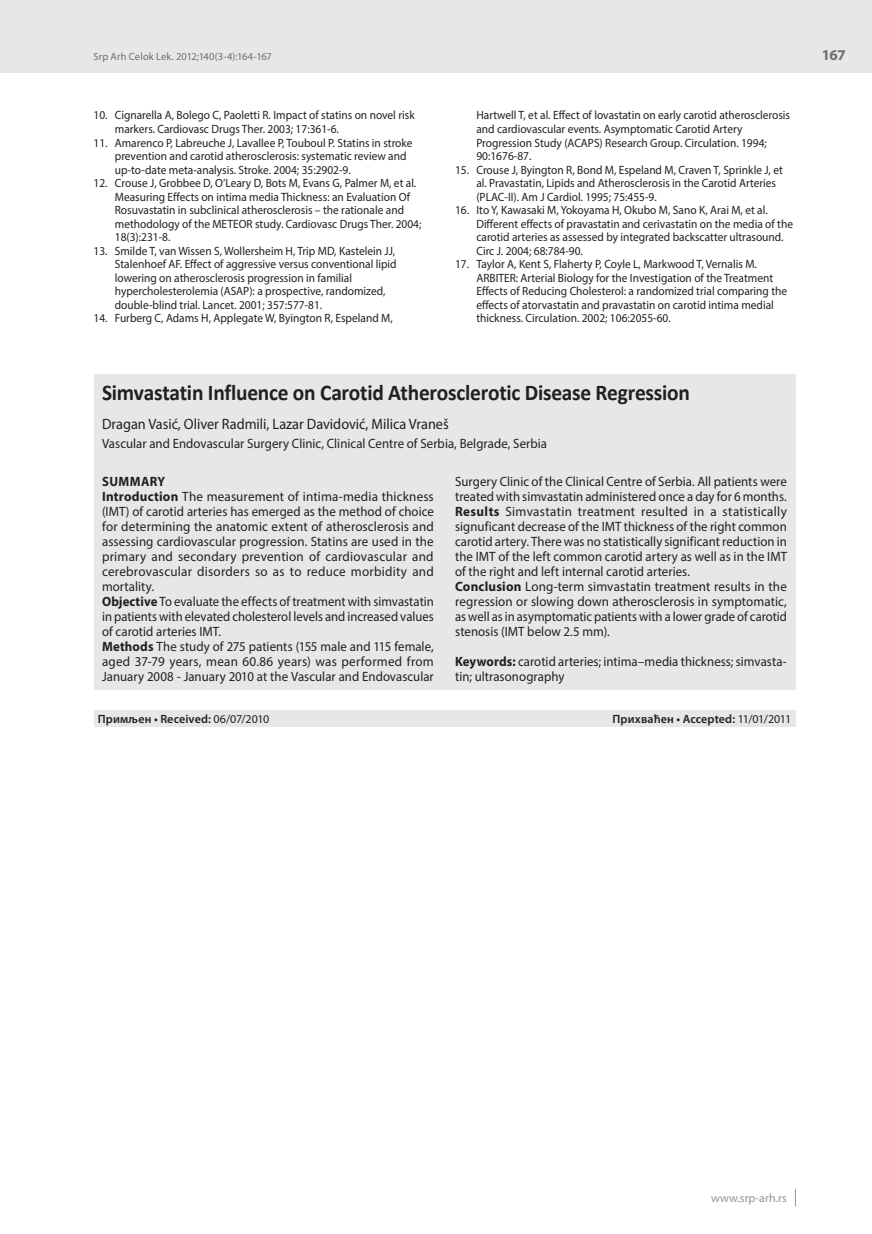
<style>
.page{position:relative;width:872px;height:1234px;background:#fff}
.page>*{position:absolute;margin:0;border:0;box-sizing:border-box;transform-origin:0 0}
.t1{font:700 22.5px "Calibri";letter-spacing:-.01em;color:#231f20;scale:.95 1}
.t2{font:15px "Myriad Pro";color:#231f20;scale:.95 1}
.t3{font:700 15px "Myriad Pro";color:#6d6e70}
.t4{font:13.5px/15px "Myriad Pro";letter-spacing:.005em;color:#231f20;scale:.95 1}
.t5{font:13.5px/15px "Myriad Pro";letter-spacing:.005em;color:#231f20}
.t6{font:12px/13.5px "Myriad Pro";color:#231f20;scale:.95 1}
.t7{font:600 12px "Myriad Pro";letter-spacing:.01em;color:#231f20}
.t8{font:12px "Myriad Pro";color:#939598}
.t9{font:10.5px "Myriad Pro";letter-spacing:.01em;color:#6d6e70}
.s1{font-weight:700}
.s2{font-weight:400}
</style>
<div class="page">
<div style="left:0;top:0;width:872px;height:72px;background:#e6e7e8"></div>
<svg style="left:795px;top:1189px;width:1px;height:16px"></svg>
<div style="left:94px;top:468px;width:701px;height:221px;background:#e6e7e8"></div>
<div style="left:94px;top:374px;width:701px;height:94px;background:#e6e7e8"></div>
<div style="left:94px;top:710px;width:701px;height:17px;background:#e6e7e8"></div>
<p class="t9" style="left:94px;top:52px;width:180px">Srp Arh Celok Lek. 2012;140(3-4):164-167</p>
<p class="t6" style="left:115px;top:110px;width:317px;text-indent:-21px">10. Cignarella A, Bolego C, Paoletti R. Impact of statins on novel risk markers. Cardiovasc Drugs Ther. 2003; 17:361-6.</p>
<p class="t6" style="left:115px;top:137px;width:315px;text-indent:-21px">11. Amarenco P, Labreuche J, Lavallee P, Touboul P. Statins in stroke prevention and carotid atherosclerosis: systematic review and up-to-date meta-analysis. Stroke. 2004; 35:2902-9.</p>
<p class="t6" style="left:115px;top:177px;width:324px;text-indent:-21px">12. Crouse J, Grobbee D, O’Leary D, Bots M, Evans G, Palmer M, et al.<br>Measuring Effects on intima media Thickness: an Evaluation Of Rosuvastatin in subclinical atherosclerosis – the rationale and methodology of the METEOR study. Cardiovasc Drugs Ther. 2004; 18(3):231-8.</p>
<p class="t6" style="left:115px;top:245px;width:298px;text-indent:-21px">13. Smilde T, van Wissen S, Wollersheim H, Trip MD, Kastelein JJ, Stalenhoef AF. Effect of aggressive versus conventional lipid lowering on atherosclerosis progression in familial hypercholesterolemia (ASAP): a prospective, randomized, double-blind trial. Lancet. 2001; 357:577-81.</p>
<p class="t6" style="left:94px;top:312px;width:316px">14. Furberg C, Adams H, Applegate W, Byington R, Espeland M,</p>
<p class="t6" style="left:476px;top:110px;width:332px">Hartwell T, et al. Effect of lovastatin on early carotid atherosclerosis and cardiovascular events. Asymptomatic Carotid Artery Progression Study (ACAPS) Research Group. Circulation. 1994; 90:1676-87.</p>
<p class="t6" style="left:476px;top:164px;width:324px;text-indent:-21px">15. Crouse J, Byington R, Bond M, Espeland M, Craven T, Sprinkle J, et al. Pravastatin, Lipids and Atherosclerosis in the Carotid Arteries (PLAC-II). Am J Cardiol. 1995; 75:455-9.</p>
<p class="t6" style="left:476px;top:204px;width:335px;text-indent:-21px">16. Ito Y, Kawasaki M, Yokoyama H, Okubo M, Sano K, Arai M, et al.<br>Different effects of pravastatin and cerivastatin on the media of the carotid arteries as assessed by integrated backscatter ultrasound.<br>Circ J. 2004; 68:784-90.</p>
<p class="t6" style="left:476px;top:258px;width:329px;text-indent:-21px">17. Taylor A, Kent S, Flaherty P, Coyle L, Markwood T, Vernalis M.<br>ARBITER: Arterial Biology for the Investigation of the Treatment Effects of Reducing Cholesterol: a randomized trial comparing the effects of atorvastatin and pravastatin on carotid intima medial thickness. Circulation. 2002; 106:2055-60.</p>
<h1 class="t1" style="left:102px;top:378px;width:620px">Simvastatin Influence on Carotid Atherosclerotic Disease Regression</h1>
<p class="t2" style="left:102px;top:418px;width:366px">Dragan Vasić, Oliver Radmili, Lazar Davidović, Milica Vraneš</p>
<p class="t4" style="left:102px;top:437px;width:470px">Vascular and Endovascular Surgery Clinic, Clinical Centre of Serbia, Belgrade, Serbia</p>
<p class="t5" style="left:102px;top:475px;width:333px"><span class="s1">SUMMARY<br>Introduction</span> The measurement of intima-media thickness (IMT) of carotid arteries has emerged as the method of choice for determining the anatomic extent of atherosclerosis and assessing cardiovascular progression. Statins are used in the primary and secondary prevention of cardiovascular and cerebrovascular disorders so as to reduce morbidity and mortality.<br><span class="s1">Objective</span> To evaluate the effects of treatment with simvastatin in patients with elevated cholesterol levels and increased values of carotid arteries IMT.<br><span class="s1">Methods</span> The study of 275 patients (155 male and 115 female, aged 37-79 years, mean 60.86 years) was performed from January 2008 - January 2010 at the Vascular and Endovascular</p>
<p class="t4" style="left:455px;top:475px;width:351px">Surgery Clinic of the Clinical Centre of Serbia. All patients were treated with simvastatin administered once a day for 6 months.<br><span class="s1">Results</span> Simvastatin treatment resulted in a statistically signuficant decrease of the IMT thickness of the right common carotid artery. There was no statistically significant reduction in the IMT of the left common carotid artery as well as in the IMT of the right and left internal carotid arteries.<br><span class="s1">Conclusion</span> Long-term simvastatin treatment results in the regression or slowing down atherosclerosis in symptomatic, as well as in asymptomatic patients with a lower grade of carotid stenosis (IMT below 2.5 mm).</p>
<p class="t4" style="left:455px;top:655px;width:351px"><span class="s1">Keywords:</span> carotid arteries; intima–media thickness; simvasta&shy;tin; ultrasonography</p>
<p class="t7" style="left:98px;top:714px;width:173px">Примљен • Received: <span class="s2">06/07/2010</span></p>
<p class="t7" style="left:612px;top:714px;width:180px">Прихваћен • Accepted: <span class="s2">11/01/2011</span></p>
<p class="t3" style="left:821px;top:49px;width:25px">167</p>
<p class="t8" style="left:711px;top:1192px;width:77px">www.srp-arh.rs</p>
</div>
